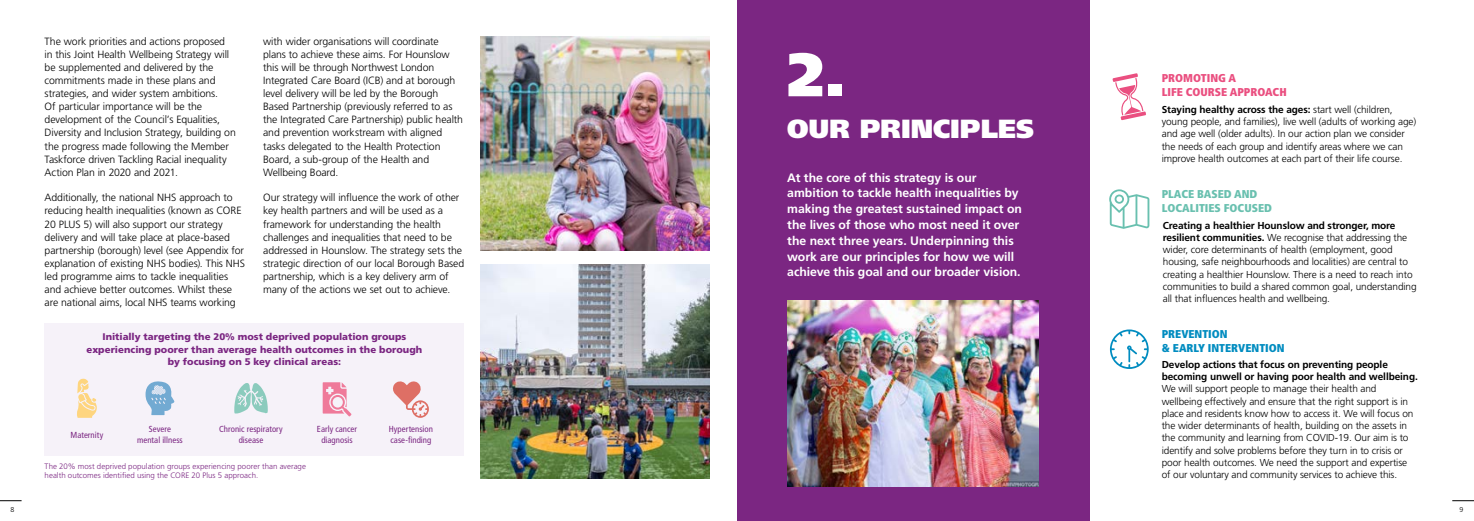
<style>
.page{position:relative;width:1474px;height:521px;background:#fff}
.page>*{position:absolute;margin:0;border:0;box-sizing:border-box;transform-origin:0 0}
.t1{font:900 61.25px "Frutiger LT Std";color:#fff}
.t2{font:900 26.25px "Frutiger LT Std";color:#fff}
.t3{font:700 12.25px/15.8px "Frutiger LT Std";letter-spacing:-.005em;color:#fff}
.t4{font:900 condensed 11.38px/13.7px "Frutiger LT Std";color:#69c0af}
.t5{font:900 condensed 11.38px/13.7px "Frutiger LT Std";color:#ea4f80}
.t6{font:900 condensed 11.38px/13.7px "Frutiger LT Std";color:#008cc0}
.t7{font:300 10.5px/13.1px "Frutiger LT Std";letter-spacing:-.01em;color:#000}
.t8{font:300 10.06px/12.2px "Frutiger LT Std";letter-spacing:-.01em;color:#000}
.t9{font:900 9.62px/12.2px "Frutiger LT Std";letter-spacing:.005em;color:#7b2682;text-align:center}
.t10{font:condensed 8.75px/10.5px "Frutiger LT Std";letter-spacing:.005em;color:#7b2682;text-align:center}
.t11{font:300 7.88px/9.5px "Frutiger LT Std";letter-spacing:.005em;color:#7b2682}
.t12{font:300 7px "Frutiger LT Std";color:#000}
.s1{font-weight:700}
</style>
<div class="page">
<img style="left:480px;top:37px;width:229px;height:213px">
<img style="left:480px;top:264px;width:229px;height:214px">
<svg style="left:1112px;top:73px;width:34px;height:47px"></svg>
<svg style="left:1109px;top:329px;width:39px;height:40px"></svg>
<div style="left:737px;top:0;width:352px;height:521px;background:#7b2682"></div>
<svg style="left:1109px;top:189px;width:40px;height:40px"></svg>
<img style="left:787px;top:301px;width:251px;height:185px">
<div style="left:45px;top:323px;width:419px;height:133px;background:#f6f2f9"></div>
<svg style="left:234px;top:383px;width:34px;height:31px"></svg>
<svg style="left:145px;top:381px;width:29px;height:34px"></svg>
<svg style="left:77px;top:378px;width:20px;height:40px"></svg>
<svg style="left:323px;top:382px;width:28px;height:34px"></svg>
<svg style="left:393px;top:381px;width:36px;height:37px"></svg>
<svg style="left:0;top:500px;width:22px;height:1px"></svg>
<svg style="left:1452px;top:500px;width:21px;height:1px"></svg>
<p class="t7" style="left:45px;top:35px;width:193px">The work priorities and actions proposed<br>in this Joint Health Wellbeing Strategy will be supplemented and delivered by the commitments made in these plans and strategies, and wider system ambitions.<br>Of particular importance will be the development of the Council’s Equalities, Diversity and Inclusion Strategy, building on the progress made following the Member Taskforce driven Tackling Racial inequality Action Plan in 2020 and 2021.</p>
<p class="t7" style="left:45px;top:191px;width:202px">Additionally, the national NHS approach to reducing health inequalities (known as CORE 20 PLUS 5) will also support our strategy delivery and will take place at place-based partnership (borough) level (see Appendix for explanation of existing NHS bodies). This NHS led programme aims to tackle inequalities and achieve better outcomes. Whilst these are national aims, local NHS teams working</p>
<p class="t7" style="left:263px;top:35px;width:201px">with wider organisations will coordinate plans to achieve these aims. For Hounslow this will be through Northwest London Integrated Care Board (ICB) and at borough level delivery will be led by the Borough Based Partnership (previously referred to as the Integrated Care Partnership) public health and prevention workstream with aligned tasks delegated to the Health Protection Board, a sub-group of the Health and Wellbeing Board.</p>
<p class="t7" style="left:263px;top:191px;width:203px">Our strategy will influence the work of other key health partners and will be used as a framework for understanding the health challenges and inequalities that need to be addressed in Hounslow. The strategy sets the strategic direction of our local Borough Based partnership, which is a key delivery arm of many of the actions we set out to achieve.</p>
<p class="t9" style="left:87px;top:331px;width:337px">Initially targeting the 20% most deprived population groups experiencing poorer than average health outcomes in the borough by focusing on 5 key clinical areas:</p>
<p class="t10" style="left:70px;top:430px;width:34px">Maternity</p>
<p class="t10" style="left:317px;top:424px;width:42px">Early cancer diagnosis</p>
<p class="t10" style="left:389px;top:424px;width:46px;text-align:left">Hypertension case-finding</p>
<p class="t11" style="left:45px;top:461px;width:263px">The 20% most deprived population groups experiencing poorer than average health outcomes identified using the CORE 20 Plus 5 approach.</p>
<p class="t10" style="left:219px;top:424px;width:65px">Chronic respiratory disease</p>
<p class="t10" style="left:137px;top:424px;width:47px">Severe mental illness</p>
<h1 class="t1" style="left:787px;top:37px;width:60px">2.</h1>
<p class="t2" style="left:787px;top:112px;width:248px">OUR PRINCIPLES</p>
<p class="t3" style="left:787px;top:170px;width:236px">At the core of this strategy is our ambition to tackle health inequalities by making the greatest sustained impact on the lives of those who most need it over the next three years. Underpinning this work are our principles for how we will achieve this goal and our broader vision.</p>
<p class="t5" style="left:1161px;top:72px;width:126px">PROMOTING A<br>LIFE COURSE APPROACH</p>
<p class="t8" style="left:1161px;top:103px;width:256px"><span class="s1">Staying healthy across the ages:</span> start well (children, young people, and families), live well (adults of working age) and age well (older adults). In our action plan we consider the needs of each group and identify areas where we can improve health outcomes at each part of their life course.</p>
<p class="t4" style="left:1161px;top:187px;width:112px">PLACE BASED AND<br>LOCALITIES FOCUSED</p>
<p class="t8" style="left:1162px;top:219px;width:255px"><span class="s1">Creating a healthier Hounslow and stronger, more resilient communities.</span> We recognise that addressing the wider, core determinants of health (employment, good housing, safe neighbourhoods and localities) are central to creating a healthier Hounslow. There is a need to reach into communities to build a shared common goal, understanding all that influences health and wellbeing.</p>
<p class="t6" style="left:1161px;top:327px;width:124px">PREVENTION<br>&amp; EARLY INTERVENTION</p>
<p class="t8" style="left:1161px;top:358px;width:257px"><span class="s1">Develop actions that focus on preventing people becoming unwell or having poor health and wellbeing.<br></span>We will support people to manage their health and wellbeing effectively and ensure that the right support is in place and residents know how to access it. We will focus on the wider determinants of health, building on the assets in the community and learning from COVID-19. Our aim is to identify and solve problems before they turn in to crisis or poor health outcomes. We need the support and expertise of our voluntary and community services to achieve this.</p>
<p class="t12" style="left:11px;top:505px;width:5px">8</p>
<p class="t12" style="left:1459px;top:505px;width:5px">9</p>
</div>
